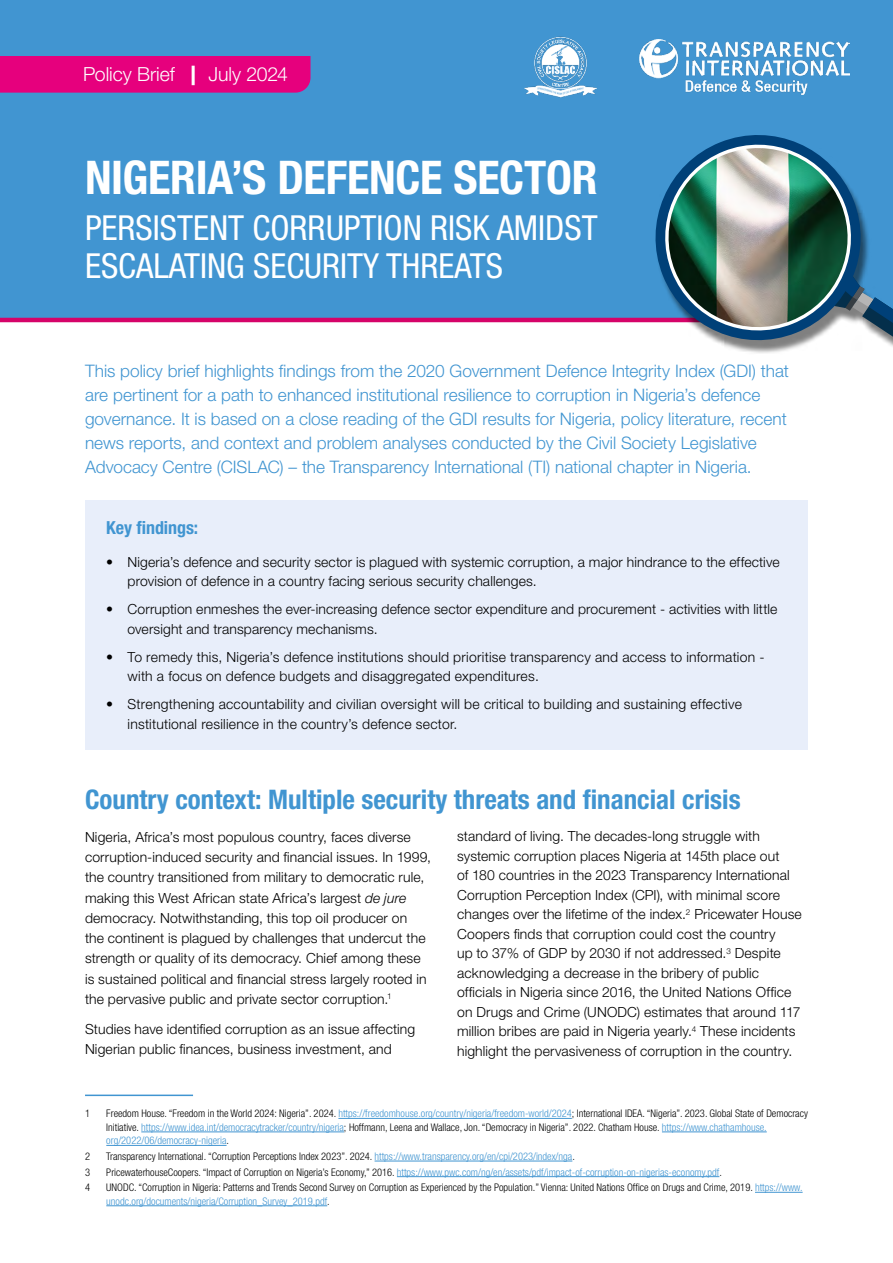
<style>
.page{position:relative;width:893px;height:1263px;background:#fff}
.page>*{position:absolute;margin:0;border:0;box-sizing:border-box;transform-origin:0 0}
.heading_1{font:700 condensed 46.5px "Helvetica Neue LT Pro";letter-spacing:-.005em;color:#fff}
.heading_1-2{font:condensed 34.5px/37.5px "Helvetica Neue LT Pro";color:#fff}
.Heading_Style_2{font:700 condensed 27px "Helvetica Neue LT Pro";color:#4195d1}
.Body_Copy{font:300 19.5px "Helvetica Neue LT Pro";letter-spacing:-.005em;color:#fff}
.Intro_para{font:700 condensed 18px "Helvetica Neue LT Pro";letter-spacing:-.005em;color:#4195d1}
.Intro_para-2{font:300 17.25px/24px "Helvetica Neue LT Pro";color:#4195d1}
.Body_Copy-2{font:300 13.95px/19.5px "Helvetica Neue LT Pro";letter-spacing:.01em;color:#000}
.t1{font:300 condensed 10.5px/13.5px "Helvetica Neue LT Pro";color:#000}
.t2{font:300 condensed 10.5px "Helvetica Neue LT Pro";color:#4195d1}
.s1{font-weight:900}
.s2{font-style:italic}
.s3{color:#4195d1}
.s4{color:#000}
</style>
<div class="page">
<div style="left:85px;top:500px;width:723px;height:250px;background:#e8eefa"></div>
<hr style="left:85px;top:1094px;width:108px;height:2px;background:#4195d1">
<hr style="left:338px;top:1118px;width:234px;height:1px;background:#4195d1">
<hr style="left:141px;top:1131px;width:203px;height:1px;background:#4195d1">
<hr style="left:662px;top:1131px;width:105px;height:1px;background:#4195d1">
<hr style="left:106px;top:1145px;width:121px;height:1px;background:#4195d1">
<hr style="left:375px;top:1161px;width:197px;height:1px;background:#4195d1">
<hr style="left:397px;top:1176px;width:322px;height:1px;background:#4195d1">
<hr style="left:755px;top:1192px;width:48px;height:1px;background:#4195d1">
<hr style="left:106px;top:1205px;width:221px;height:1px;background:#4195d1">
<div style="left:0;top:0;width:893px;height:318px;background:#4195d1"></div>
<div style="left:0;top:56px;width:310px;height:37px;background:#e6007d"></div>
<img style="left:524px;top:35px;width:73px;height:64px">
<img style="left:639px;top:39px;width:210px;height:56px">
<hr style="left:0;top:318px;width:756px;height:4px;background:#d50369">
<svg style="left:642px;top:121px;width:232px;height:232px;fill:#4195d1"></svg>
<svg style="left:655px;top:134px;width:238px;height:207px;background:#5c8794"></svg>
<p class="Body_Copy" style="left:83px;top:63px;width:206px">Policy Brief <span class="s1">|</span> July 2024</p>
<p class="heading_1" style="left:85px;top:149px;width:514px">NIGERIA’S DEFENCE SECTOR</p>
<p class="heading_1-2" style="left:85px;top:209px;width:514px">PERSISTENT CORRUPTION RISK AMIDST<br>ESCALATING SECURITY THREATS</p>
<p class="Intro_para-2" style="left:85px;top:358px;width:705px">This policy brief highlights findings from the 2020 Government Defence Integrity Index (GDI) that are pertinent for a path to enhanced institutional resilience to corruption in Nigeria’s defence governance. It is based on a close reading of the GDI results for Nigeria, policy literature, recent news reports, and context and problem analyses conducted by the Civil Society Legislative Advocacy Centre (CISLAC) – the Transparency International (TI) national chapter in Nigeria.</p>
<p class="Intro_para" style="left:106px;top:517px;width:93px">Key findings:</p>
<p class="Body_Copy-2" style="left:128px;top:551px;width:654px;text-indent:-21px">• Nigeria’s defence and security sector is plagued with systemic corruption, a major hindrance to the effective provision of defence in a country facing serious security challenges.</p>
<p class="Body_Copy-2" style="left:128px;top:599px;width:651px;text-indent:-21px">• Corruption enmeshes the ever-increasing defence sector expenditure and procurement - activities with little oversight and transparency mechanisms.</p>
<p class="Body_Copy-2" style="left:128px;top:646px;width:639px;text-indent:-21px">• To remedy this, Nigeria’s defence institutions should prioritise transparency and access to information - with a focus on defence budgets and disaggregated expenditures.</p>
<p class="Body_Copy-2" style="left:128px;top:694px;width:616px;text-indent:-21px">• Strengthening accountability and civilian oversight will be critical to building and sustaining effective institutional resilience in the country’s defence sector.</p>
<p class="Heading_Style_2" style="left:85px;top:783px;width:657px">Country context: Multiple security threats and financial crisis</p>
<p class="Body_Copy-2" style="left:85px;top:826px;width:348px;line-height:20.2px">Nigeria, Africa’s most populous country, faces diverse corruption-induced security and financial issues. In 1999, the country transitioned from military to democratic rule, making this West African state Africa’s largest <span class="s2">de jure </span>democracy. Notwithstanding, this top oil producer on<br>the continent is plagued by challenges that undercut the strength or quality of its democracy. Chief among these is sustained political and financial stress largely rooted in the pervasive public and private sector corruption.<sup>1</sup></p>
<p class="Body_Copy-2" style="left:85px;top:1019px;width:332px">Studies have identified corruption as an issue affecting<br>Nigerian public finances, business investment, and</p>
<p class="Body_Copy-2" style="left:457px;top:826px;width:346px">standard of living. The decades-long struggle with systemic corruption places Nigeria at 145th place out<br>of 180 countries in the 2023 Transparency International Corruption Perception Index (CPI), with minimal score changes over the lifetime of the index.<sup>2</sup> Pricewater House Coopers finds that corruption could cost the country<br>up to 37% of GDP by 2030 if not addressed.<sup>3</sup> Despite acknowledging a decrease in the bribery of public officials in Nigeria since 2016, the United Nations Office on Drugs and Crime (UNODC) estimates that around 117 million bribes are paid in Nigeria yearly.<sup>4</sup> These incidents highlight the pervasiveness of corruption in the country.</p>
<p class="t1" style="left:85px;top:1107px;width:7px">1</p>
<p class="t1" style="left:106px;top:1107px;width:703px">Freedom House. “Freedom in the World 2024: Nigeria”. 2024. <span class="s3">https://freedomhouse.org/country/nigeria/freedom-world/2024</span>; International IDEA. “Nigeria”. 2023. Global State of Democracy<br>Initiative. <span class="s3">https://www.idea.int/democracytracker/country/nigeria</span>; Hoffmann, Leena and Wallace, Jon. “Democracy in Nigeria”. 2022. Chatham House. <span class="s3">https://www.chathamhouse. org/2022/06/democracy-nigeria</span>.</p>
<p class="t1" style="left:85px;top:1149px;width:7px">2</p>
<p class="t1" style="left:106px;top:1149px;width:470px">Transparency International. “Corruption Perceptions Index 2023”. 2024. <span class="s3">https://www.transparency.org/en/cpi/2023/index/nga</span>.</p>
<p class="t1" style="left:85px;top:1165px;width:7px">3</p>
<p class="t2" style="left:106px;top:1166px;width:617px"><span class="s4">PricewaterhouseCoopers. “Impact of Corruption on Nigeria’s Economy,” 2016.</span> https://www.pwc.com/ng/en/assets/pdf/impact-of-corruption-on-nigerias-economy.pdf<span class="s4">.</span></p>
<p class="t1" style="left:85px;top:1181px;width:7px">4</p>
<p class="t1" style="left:106px;top:1181px;width:698px">UNODC. “Corruption in Nigeria: Patterns and Trends Second Survey on Corruption as Experienced by the Population.” Vienna: United Nations Office on Drugs and Crime, 2019. <span class="s3">https://www. unodc.org/documents/nigeria/Corruption_Survey_2019.pdf</span>.</p>
</div>
